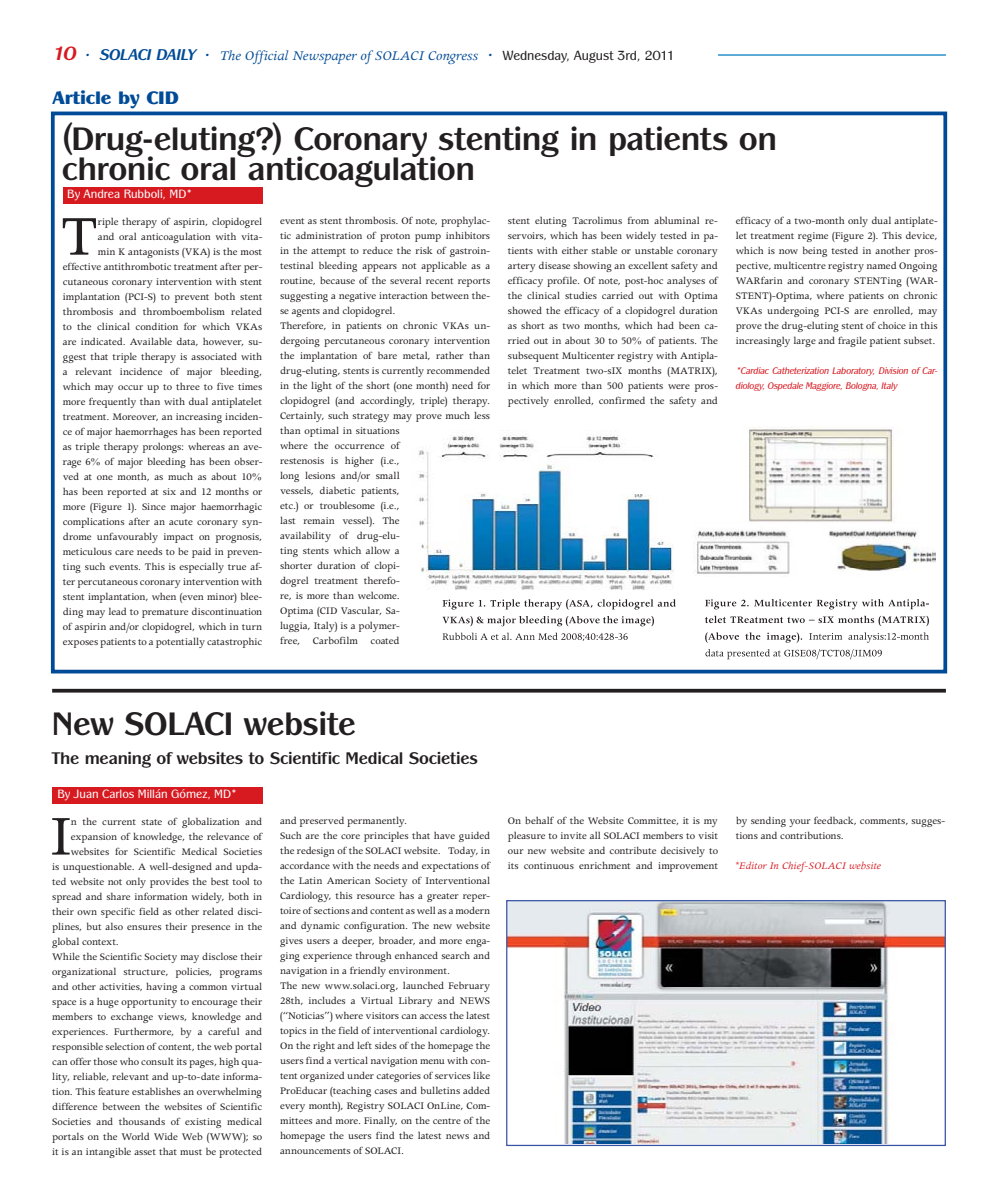
<style>
.page{position:relative;width:991px;height:1203px;background:#fff}
.page>*{position:absolute;margin:0;border:0;box-sizing:border-box;transform-origin:0 0}
.t1{font:63.38px "Apollo MT Std";color:#231f20}
.t2{font:700 33.75px/30px "Panache ITC Std";letter-spacing:-.015em;color:#231f20}
.t3{font:900 18.75px "Panache ITC Std";letter-spacing:-.01em;color:#004b97}
.t4{font:700 17.5px "Panache ITC Std";letter-spacing:-.01em;color:#231f20}
.t5{font:italic 15px "Apollo MT Std";letter-spacing:-.01em;color:#004b97}
.t6{font:12.5px "Panache ITC Std";color:#fff}
.t7{font:11.25px/15px "Apollo MT Std";letter-spacing:-.005em;color:#231f20}
.t8{font:italic 11.25px "Apollo MT Std";letter-spacing:-.005em;color:#d71920}
.t9{font:italic 10px/15px "Panache ITC Std";letter-spacing:-.005em;color:#d71920;scale:.95 1}
.s1{font-family:"Panache ITC Std";font-weight:700;font-size:20px;color:#d71920}
.s2{font-family:"Panache ITC Std";font-weight:700;font-size:16.25px}
.s3{font-family:"Panache ITC Std";font-style:normal;font-size:13.75px;color:#231f20}
.s4{font-style:normal}
</style>
<div class="page">
<hr style="left:717px;top:54px;width:228px;height:2px;background:#0079c1">
<div style="left:52px;top:787px;width:210px;height:16px;background:#d71920"></div>
<hr style="left:52px;top:689px;width:893px;height:3px;background:#231f20">
<img style="left:508px;top:902px;width:435px;height:241px">
<div style="left:506px;top:900px;width:439px;height:246px;border:1px solid #3953a4"></div>
<svg style="left:442px;top:633px;width:185px;height:8px"></svg>
<svg style="left:442px;top:616px;width:211px;height:10px"></svg>
<svg style="left:442px;top:599px;width:233px;height:10px"></svg>
<img style="left:418px;top:432px;width:255px;height:158px">
<img style="left:693px;top:426px;width:241px;height:148px">
<svg style="left:705px;top:649px;width:176px;height:10px"></svg>
<svg style="left:705px;top:632px;width:223px;height:11px"></svg>
<svg style="left:705px;top:616px;width:223px;height:10px"></svg>
<svg style="left:705px;top:599px;width:223px;height:10px"></svg>
<div style="left:63px;top:187px;width:199px;height:16px;background:#d71920"></div>
<div style="left:51px;top:112px;width:895px;height:561px;border:4px solid #004b97"></div>
<h3 class="t5" style="left:52px;top:49px;width:624px"><span class="s1">10</span> <sup>.</sup> <span class="s2">SOLACI DAILY </span><sup>.</sup> The Official Newspaper of SOLACI Congress <sup>.</sup> <span class="s3">Wednesday, August 3rd, 2011</span></h3>
<h3 class="t3" style="left:52px;top:87px;width:128px">Article by CID</h3>
<h2 class="t2" style="left:62px;top:127px;width:716px">(Drug-eluting?) Coronary stenting in patients on chronic oral anticoagulation</h2>
<h1 class="t1" style="left:60px;top:208px;width:39px">T</h1>
<p class="t6" style="left:67px;top:189px;width:127px">By Andrea Rubboli, MD*</p>
<p class="t7" style="left:63px;top:214px;width:201px;text-align:right">riple therapy of aspirin, clopidogrel<br>and oral anticoagulation with vita-<br>min K antagonists (VKA) is the most effective antithrombotic treatment after per&shy;cutaneous coronary intervention with stent implantation (PCI-S) to prevent both stent thrombosis and thromboembolism related to the clinical condition for which VKAs are indicated. Available data, however, su&shy;ggest that triple therapy is associated with a relevant incidence of major bleeding, which may occur up to three to five times more frequently than with dual antiplatelet treatment. Moreover, an increasing inciden&shy;ce of major haemorrhages has been reported as triple therapy prolongs: whereas an ave&shy;rage 6% of major bleeding has been obser&shy;ved at one month, as much as about 10% has been reported at six and 12 months or more (Figure 1). Since major haemorrhagic complications after an acute coronary syn&shy;drome unfavourably impact on prognosis, meticulous care needs to be paid in preven&shy;ting such events. This is especially true af&shy;ter percutaneous coronary intervention with stent implantation, when (even minor) blee&shy;ding may lead to premature discontinuation of aspirin and/or clopidogrel, which in turn exposes patients to a potentially catastrophic</p>
<p class="t7" style="left:507px;top:214px;width:211px;text-align:justify">stent eluting Tacrolimus from abluminal re&shy;servoirs, which has been widely tested in pa&shy;tients with either stable or unstable coronary artery disease showing an excellent safety and efficacy profile. Of note, post-hoc analyses of the clinical studies carried out with Optima showed the efficacy of a clopidogrel duration as short as two months, which had been ca&shy;rried out in about 30 to 50% of patients. The subsequent Multicenter registry with Antipla&shy;telet Treatment two-sIX months (MATRIX), in which more than 500 patients were pros&shy;pectively enrolled, confirmed the safety and</p>
<p class="t7" style="left:735px;top:214px;width:203px;text-align:justify">efficacy of a two-month only dual antiplate&shy;let treatment regime (Figure 2). This device, which is now being tested in another pros&shy;pective, multicentre registry named Ongoing WARfarin and coronary STENTing (WAR-STENT)-Optima, where patients on chronic VKAs undergoing PCI-S are enrolled, may prove the drug-eluting stent of choice in this increasingly large and fragile patient subset.</p>
<p class="t7" style="left:280px;top:214px;width:212px">event as stent thrombosis. Of note, prophylac&shy;tic administration of proton pump inhibitors in the attempt to reduce the risk of gastroin&shy;testinal bleeding appears not applicable as a routine, because of the several recent reports suggesting a negative interaction between the&shy;se agents and clopidogrel.<br>Therefore, in patients on chronic VKAs un&shy;dergoing percutaneous coronary intervention the implantation of bare metal, rather than drug-eluting, stents is currently recommended in the light of the short (one month) need for clopidogrel (and accordingly, triple) therapy.<br>Certainly, such strategy may prove much less than optimal in situations<br>where the occurrence of<br>restenosis is higher (i.e.,<br>long lesions and/or small<br>vessels, diabetic patients,<br>etc.) or troublesome (i.e.,<br>last remain vessel). The<br>availability of drug-elu-<br>ting stents which allow a<br>shorter duration of clopi-<br>dogrel treatment therefo-<br>re, is more than welcome.<br>Optima (CID Vascular, Sa-<br>luggia, Italy) is a polymer-<br>free, Carbofilm coated</p>
<p class="t9" style="left:735px;top:364px;width:214px">*Cardiac Catheterization Laboratory, Division of Car&shy;diology, Ospedale Maggiore, Bologna, Italy</p>
<h2 class="t2" style="left:52px;top:711px;width:305px">New SOLACI website</h2>
<h3 class="t4" style="left:52px;top:752px;width:427px">The meaning of websites to Scientific Medical Societies</h3>
<p class="t6" style="left:57px;top:789px;width:182px">By Juan Carlos Millán Gómez, MD*</p>
<h1 class="t1" style="left:51px;top:808px;width:22px">I</h1>
<p class="t7" style="left:71px;top:814px;width:193px">n the current state of globalization and</p>
<p class="t7" style="left:280px;top:814px;width:212px">and preserved permanently.<br>Such are the core principles that have guided the redesign of the SOLACI website. Today, in accordance with the needs and expectations of the Latin American Society of Interventional Cardiology, this resource has a greater reper&shy;toire of sections and content as well as a modern and dynamic configuration. The new website gives users a deeper, broader, and more enga&shy;ging experience through enhanced search and navigation in a friendly environment.<br>The new www.solaci.org, launched February 28th, includes a Virtual Library and NEWS (“Noticias”) where visitors can access the latest topics in the field of interventional cardiology.<br>On the right and left sides of the homepage the users find a vertical navigation menu with con&shy;tent organized under categories of services like ProEducar (teaching cases and bulletins added every month), Registry SOLACI OnLine, Com&shy;mittees and more. Finally, on the centre of the homepage the users find the latest news and announcements of SOLACI.</p>
<p class="t7" style="left:507px;top:813px;width:211px;text-align:justify">On behalf of the Website Committee, it is my pleasure to invite all SOLACI members to visit our new website and contribute decisively to its continuous enrichment and improvement</p>
<p class="t7" style="left:735px;top:813px;width:211px">by sending your feedback, comments, sugges&shy;tions and contributions.</p>
<p class="t7" style="left:71px;top:829px;width:193px">expansion of knowledge, the relevance of</p>
<p class="t7" style="left:71px;top:844px;width:193px">websites for Scientific Medical Societies</p>
<p class="t7" style="left:52px;top:859px;width:211px">is unquestionable. A well-designed and upda-</p>
<p class="t7" style="left:52px;top:874px;width:212px">ted website not only provides the best tool to</p>
<p class="t7" style="left:52px;top:889px;width:211px">spread and share information widely, both in</p>
<p class="t7" style="left:52px;top:904px;width:211px">their own specific field as other related disci-</p>
<p class="t7" style="left:52px;top:919px;width:211px">plines, but also ensures their presence in the</p>
<p class="t7" style="left:52px;top:934px;width:68px">global context.</p>
<p class="t7" style="left:52px;top:949px;width:212px">While the Scientific Society may disclose their</p>
<p class="t7" style="left:52px;top:964px;width:211px">organizational structure, policies, programs</p>
<p class="t7" style="left:52px;top:979px;width:211px">and other activities, having a common virtual</p>
<p class="t7" style="left:52px;top:994px;width:211px">space is a huge opportunity to encourage their</p>
<p class="t7" style="left:52px;top:1009px;width:211px">members to exchange views, knowledge and</p>
<p class="t7" style="left:52px;top:1024px;width:212px">experiences. Furthermore, by a careful and</p>
<p class="t7" style="left:52px;top:1039px;width:211px">responsible selection of content, the web portal</p>
<p class="t7" style="left:52px;top:1054px;width:211px">can offer those who consult its pages, high qua-</p>
<p class="t7" style="left:52px;top:1069px;width:211px">lity, reliable, relevant and up-to-date informa-</p>
<p class="t7" style="left:52px;top:1084px;width:211px">tion. This feature establishes an overwhelming</p>
<p class="t7" style="left:52px;top:1099px;width:211px">difference between the websites of Scientific</p>
<p class="t7" style="left:52px;top:1114px;width:211px">Societies and thousands of existing medical</p>
<p class="t7" style="left:52px;top:1129px;width:211px">portals on the World Wide Web (WWW); so</p>
<p class="t7" style="left:52px;top:1144px;width:211px">it is an intangible asset that must be protected</p>
<p class="t8" style="left:735px;top:860px;width:147px"><span class="s4">*</span>Editor In Chief-SOLACI website</p>
</div>
